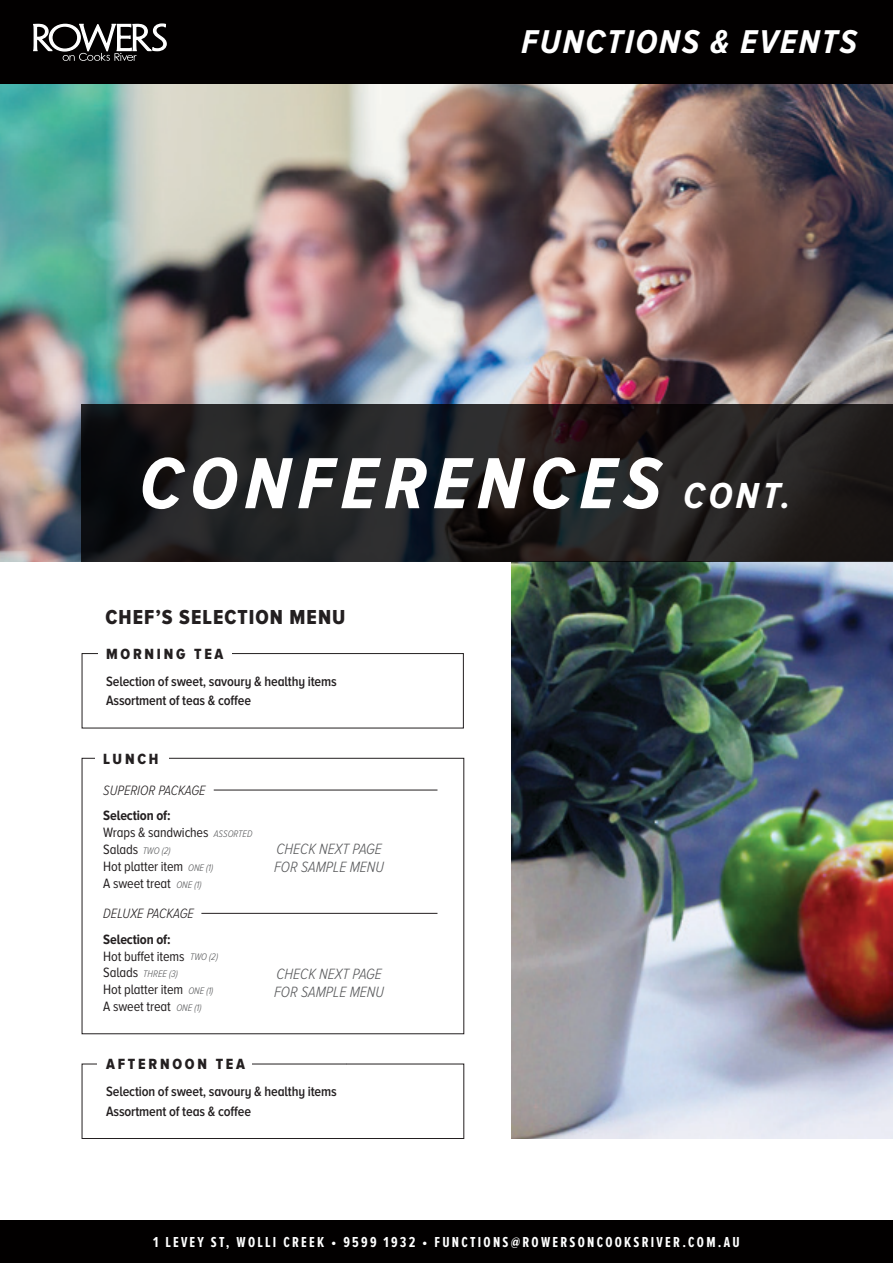
<style>
.page{position:relative;width:893px;height:1263px;background:#fff}
.page>*{position:absolute;margin:0;border:0;box-sizing:border-box;transform-origin:0 0}
.t1{font:italic 700 75px "Proxima Nova A Cond";letter-spacing:.1em;color:#fff}
.t2{font:italic 700 37.5px "Proxima Nova A Cond";color:#fff}
.t3{font:italic 700 34.2px "Proxima Nova A Cond";letter-spacing:.06em;color:#fff}
.t4{font:21px "Proxima Nova A Cond Extrabld";letter-spacing:.05em;color:#231f20}
.t5{font:italic 300 15.45px "Proxima Nova A Cond";color:#58595b}
.t6{font:15.3px "Proxima Nova A Cond Extrabld";letter-spacing:.18em;color:#231f20}
.t7{font:700 15px "Proxima Nova A Ex Cn";letter-spacing:.15em;color:#fff}
.t8{font:600 14.1px "Proxima Nova A Cond";letter-spacing:-.01em;color:#231f20}
.t9{font:14.1px "Proxima Nova A Cond";letter-spacing:-.01em;color:#231f20}
.t10{font:italic 300 14.1px "Proxima Nova A Cond";color:#231f20}
.t11{font:700 14.1px "Proxima Nova A Cond";letter-spacing:-.01em;color:#231f20}
.t12{font:italic 300 9.9px "Proxima Nova A Cond";color:#58595b}
</style>
<div class="page">
<img style="left:0;top:84px;width:893px;height:477px">
<div style="left:0;top:0;width:893px;height:84px;background:#020000"></div>
<div style="left:0;top:1220px;width:893px;height:43px;background:#020000"></div>
<svg style="left:33px;top:23px;width:134px;height:38px"></svg>
<hr style="left:214px;top:790px;width:223px;height:1px;background:#231f20">
<hr style="left:201px;top:913px;width:236px;height:1px;background:#231f20">
<div style="left:82px;top:653px;width:382px;height:75px;border:1px solid #231f20"></div>
<div style="left:98px;top:640px;width:134px;height:23px;background:#fff"></div>
<div style="left:82px;top:1064px;width:382px;height:75px;border:1px solid #231f20"></div>
<div style="left:98px;top:1050px;width:154px;height:24px;background:#fff"></div>
<img style="left:511px;top:561px;width:382px;height:577px">
<svg style="left:82px;top:404px;width:811px;height:157px"></svg>
<p class="t3" style="left:522px;top:23px;width:337px">FUNCTIONS &amp; EVENTS</p>
<p class="t1" style="left:140px;top:442px;width:523px">CONFERENCES</p>
<p class="t2" style="left:683px;top:475px;width:109px">CONT.</p>
<p class="t4" style="left:105px;top:605px;width:242px">CHEF’S SELECTION MENU</p>
<p class="t6" style="left:106px;top:645px;width:119px">MORNING TEA</p>
<p class="t8" style="left:106px;top:673px;width:232px">Selection of sweet, savoury &amp; healthy items</p>
<p class="t8" style="left:106px;top:693px;width:146px">Assortment of teas &amp; coffee</p>
<p class="t6" style="left:103px;top:751px;width:57px">LUNCH</p>
<p class="t10" style="left:103px;top:782px;width:104px">SUPERIOR PACKAGE</p>
<p class="t11" style="left:103px;top:808px;width:69px">Selection of:</p>
<p class="t9" style="left:103px;top:825px;width:107px">Wraps &amp; sandwiches</p>
<p class="t9" style="left:103px;top:842px;width:36px">Salads</p>
<p class="t9" style="left:103px;top:858px;width:82px">Hot platter item</p>
<p class="t9" style="left:103px;top:875px;width:69px">A sweet treat</p>
<p class="t12" style="left:214px;top:828px;width:40px">ASSORTED</p>
<p class="t12" style="left:143px;top:845px;width:30px">TWO (2)</p>
<p class="t12" style="left:188px;top:862px;width:26px">ONE (1)</p>
<p class="t12" style="left:176px;top:879px;width:26px">ONE (1)</p>
<p class="t10" style="left:103px;top:906px;width:92px">DELUXE PACKAGE</p>
<p class="t11" style="left:103px;top:931px;width:69px">Selection of:</p>
<p class="t9" style="left:103px;top:948px;width:83px">Hot buffet items</p>
<p class="t9" style="left:103px;top:965px;width:36px">Salads</p>
<p class="t9" style="left:103px;top:982px;width:82px">Hot platter item</p>
<p class="t9" style="left:103px;top:999px;width:69px">A sweet treat</p>
<p class="t12" style="left:190px;top:952px;width:30px">TWO (2)</p>
<p class="t12" style="left:143px;top:969px;width:36px">THREE (3)</p>
<p class="t12" style="left:188px;top:985px;width:26px">ONE (1)</p>
<p class="t12" style="left:176px;top:1002px;width:26px">ONE (1)</p>
<p class="t5" style="left:277px;top:840px;width:107px">CHECK NEXT PAGE</p>
<p class="t5" style="left:274px;top:859px;width:111px">FOR SAMPLE MENU</p>
<p class="t5" style="left:277px;top:965px;width:107px">CHECK NEXT PAGE</p>
<p class="t5" style="left:274px;top:984px;width:111px">FOR SAMPLE MENU</p>
<p class="t6" style="left:106px;top:1055px;width:140px">AFTERNOON TEA</p>
<p class="t8" style="left:106px;top:1084px;width:232px">Selection of sweet, savoury &amp; healthy items</p>
<p class="t8" style="left:106px;top:1103px;width:146px">Assortment of teas &amp; coffee</p>
<p class="t7" style="left:153px;top:1234px;width:588px">1 LEVEY ST, WOLLI CREEK • 9599 1932 • FUNCTIONS@ROWERSONCOOKSRIVER.COM.AU</p>
</div>
